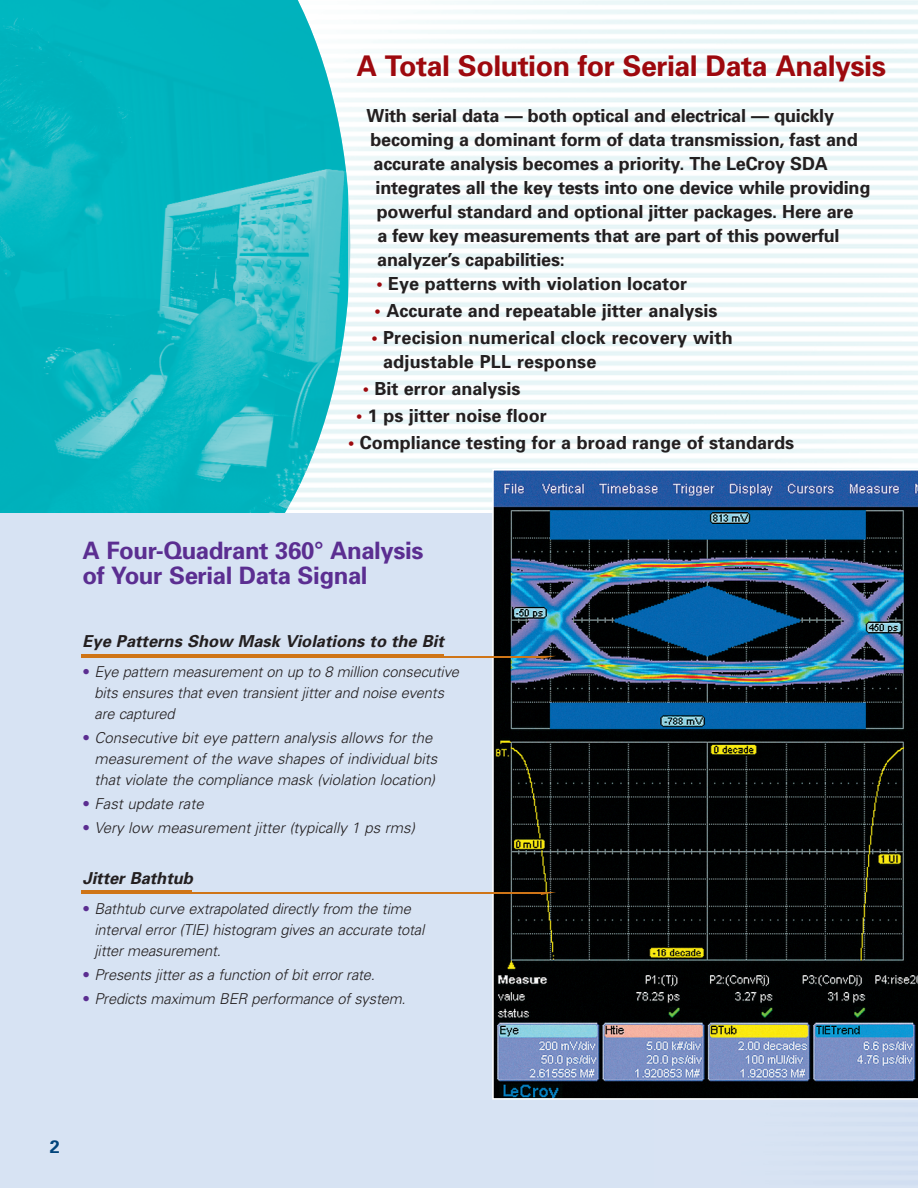
<style>
.page{position:relative;width:918px;height:1188px;background:#fff}
.page>*{position:absolute;margin:0;border:0;box-sizing:border-box;transform-origin:0 0}
.t1{font:700 28.5px "Univers";letter-spacing:-.015em;color:#9d090e}
.t2{font:700 24px/25.5px "Univers";letter-spacing:-.015em;color:#5b2e91}
.t3{font:700 18px "Univers";letter-spacing:-.01em;color:#231f20}
.t4{font:700 18px/24px "Univers";letter-spacing:.01em;color:#231f20}
.t5{font:700 18px "Univers";color:#00447b}
.t6{font:italic 700 16.5px "Univers";color:#231f20}
.t7{font:italic 300 15px/21px "Univers";letter-spacing:-.01em;color:#231f20}
.s1{color:#9d090e}
.s2{font-style:normal;color:#5b2e91}
</style>
<div class="page">
<div style="left:0;top:513px;width:918px;height:675px;background:#d7e3f3"></div>
<img style="left:492px;top:469px;width:426px;height:631px">
<img style="left:0;top:0;width:347px;height:513px">
<hr style="left:81px;top:654px;width:362px;height:2px;background:#cf7517">
<svg style="left:541px;top:656px;width:15px;height:3px"></svg>
<hr style="left:81px;top:656px;width:463px;height:1px;background:#cf7517">
<hr style="left:81px;top:891px;width:110px;height:1px;background:#cf7517">
<svg style="left:541px;top:892px;width:15px;height:3px"></svg>
<hr style="left:81px;top:892px;width:463px;height:1px;background:#cf7517">
<h1 class="t1" style="left:357px;top:55px;width:531px">A Total Solution for Serial Data Analysis</h1>
<p class="t3" style="left:367px;top:109px;width:469px">With serial data — both optical and electrical — quickly</p>
<p class="t3" style="left:371px;top:133px;width:489px">becoming a dominant form of data transmission, fast and</p>
<p class="t3" style="left:374px;top:157px;width:456px">accurate analysis becomes a priority. The LeCroy SDA</p>
<p class="t3" style="left:376px;top:181px;width:496px">integrates all the key tests into one device while providing</p>
<p class="t3" style="left:377px;top:205px;width:478px">powerful standard and optional jitter packages. Here are</p>
<p class="t3" style="left:377px;top:229px;width:464px">a few key measurements that are part of this powerful</p>
<p class="t3" style="left:377px;top:253px;width:189px">analyzer’s capabilities:</p>
<p class="t3" style="left:376px;top:277px;width:312px"><span class="s1">•</span> Eye patterns with violation locator</p>
<p class="t3" style="left:375px;top:304px;width:344px"><span class="s1">•</span> Accurate and repeatable jitter analysis</p>
<p class="t4" style="left:383px;top:328px;width:351px;text-indent:-12px"><span class="s1">•</span> Precision numerical clock recovery with adjustable PLL response</p>
<p class="t3" style="left:363px;top:382px;width:159px"><span class="s1">•</span> Bit error analysis</p>
<p class="t3" style="left:356px;top:409px;width:192px"><span class="s1">•</span> 1 ps jitter noise floor</p>
<p class="t3" style="left:348px;top:436px;width:448px"><span class="s1">•</span> Compliance testing for a broad range of standards</p>
<h2 class="t2" style="left:83px;top:540px;width:342px">A Four-Quadrant 360° Analysis of Your Serial Data Signal</h2>
<p class="t6" style="left:83px;top:635px;width:366px">Eye Patterns Show Mask Violations to the Bit</p>
<p class="t7" style="left:95px;top:663px;width:369px;text-indent:-12px"><span class="s2">•</span> Eye pattern measurement on up to 8 million consecutive bits ensures that even transient jitter and noise events are captured</p>
<p class="t7" style="left:95px;top:729px;width:347px;text-indent:-12px"><span class="s2">•</span> Consecutive bit eye pattern analysis allows for the measurement of the wave shapes of individual bits that violate the compliance mask (violation location)</p>
<p class="t7" style="left:83px;top:795px;width:126px"><span class="s2">•</span> Fast update rate</p>
<p class="t7" style="left:83px;top:819px;width:337px"><span class="s2">•</span> Very low measurement jitter (typically 1 ps rms)</p>
<p class="t6" style="left:83px;top:872px;width:115px">Jitter Bathtub</p>
<p class="t7" style="left:95px;top:899px;width:334px;text-indent:-12px"><span class="s2">•</span> Bathtub curve extrapolated directly from the time interval error (TIE) histogram gives an accurate total jitter measurement.</p>
<p class="t7" style="left:83px;top:965px;width:297px"><span class="s2">•</span> Presents jitter as a function of bit error rate.</p>
<p class="t7" style="left:83px;top:989px;width:328px"><span class="s2">•</span> Predicts maximum BER performance of system.</p>
<p class="t5" style="left:50px;top:1140px;width:12px">2</p>
</div>
